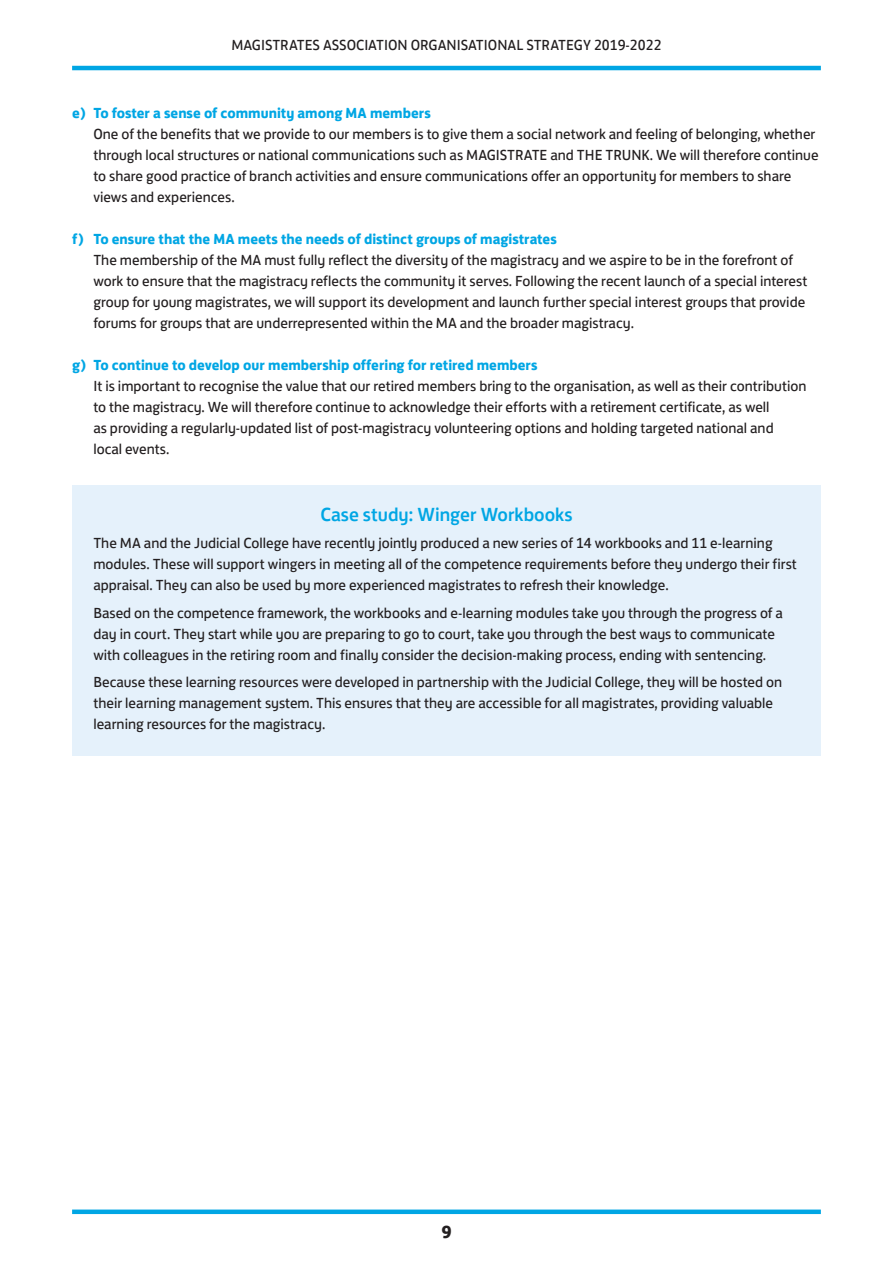
<style>
.page{position:relative;width:893px;height:1263px;background:#fff}
.page>*{position:absolute;margin:0;border:0;box-sizing:border-box;transform-origin:0 0}
.t1{font:500 19.5px "FS Jack";color:#00a6e4}
.t2{font:700 18px "FS Jack";color:#231f20}
.t3{font:15px/21px "FS Jack";color:#231f20}
.t4{font:700 15px "FS Jack";color:#00a6e4}
</style>
<div class="page">
<div style="left:72px;top:485px;width:748px;height:270px;background:#e5f1fb"></div>
<hr style="left:72px;top:66px;width:748px;height:4px;background:#00a6e4">
<hr style="left:72px;top:1210px;width:748px;height:4px;background:#00a6e4">
<p class="t3" style="left:231px;top:36px;width:431px">MAGISTRATES ASSOCIATION ORGANISATIONAL STRATEGY 2019-2022</p>
<p class="t4" style="left:72px;top:107px;width:360px">e) To foster a sense of community among MA members</p>
<p class="t3" style="left:93px;top:125px;width:726px">One of the benefits that we provide to our members is to give them a social network and feeling of belonging, whether through local structures or national communications such as MAGISTRATE and THE TRUNK. We will therefore continue to share good practice of branch activities and ensure communications offer an opportunity for members to share views and experiences.</p>
<p class="t4" style="left:72px;top:233px;width:486px">f) To ensure that the MA meets the needs of distinct groups of magistrates</p>
<p class="t3" style="left:93px;top:251px;width:715px">The membership of the MA must fully reflect the diversity of the magistracy and we aspire to be in the forefront of work to ensure that the magistracy reflects the community it serves. Following the recent launch of a special interest group for young magistrates, we will support its development and launch further special interest groups that provide forums for groups that are underrepresented within the MA and the broader magistracy.</p>
<p class="t4" style="left:72px;top:359px;width:467px">g) To continue to develop our membership offering for retired members</p>
<p class="t3" style="left:93px;top:377px;width:714px">It is important to recognise the value that our retired members bring to the organisation, as well as their contribution to the magistracy. We will therefore continue to acknowledge their efforts with a retirement certificate, as well<br>as providing a regularly-updated list of post-magistracy volunteering options and holding targeted national and<br>local events.</p>
<h1 class="t1" style="left:320px;top:507px;width:254px">Case study: Winger Workbooks</h1>
<p class="t3" style="left:93px;top:534px;width:705px">The MA and the Judicial College have recently jointly produced a new series of 14 workbooks and 11 e-learning modules. These will support wingers in meeting all of the competence requirements before they undergo their first appraisal. They can also be used by more experienced magistrates to refresh their knowledge.</p>
<p class="t3" style="left:93px;top:604px;width:691px">Based on the competence framework, the workbooks and e-learning modules take you through the progress of a day in court. They start while you are preparing to go to court, take you through the best ways to communicate with colleagues in the retiring room and finally consider the decision-making process, ending with sentencing.</p>
<p class="t3" style="left:93px;top:673px;width:690px">Because these learning resources were developed in partnership with the Judicial College, they will be hosted on their learning management system. This ensures that they are accessible for all magistrates, providing valuable learning resources for the magistracy.</p>
<p class="t2" style="left:441px;top:1225px;width:12px">9</p>
</div>
